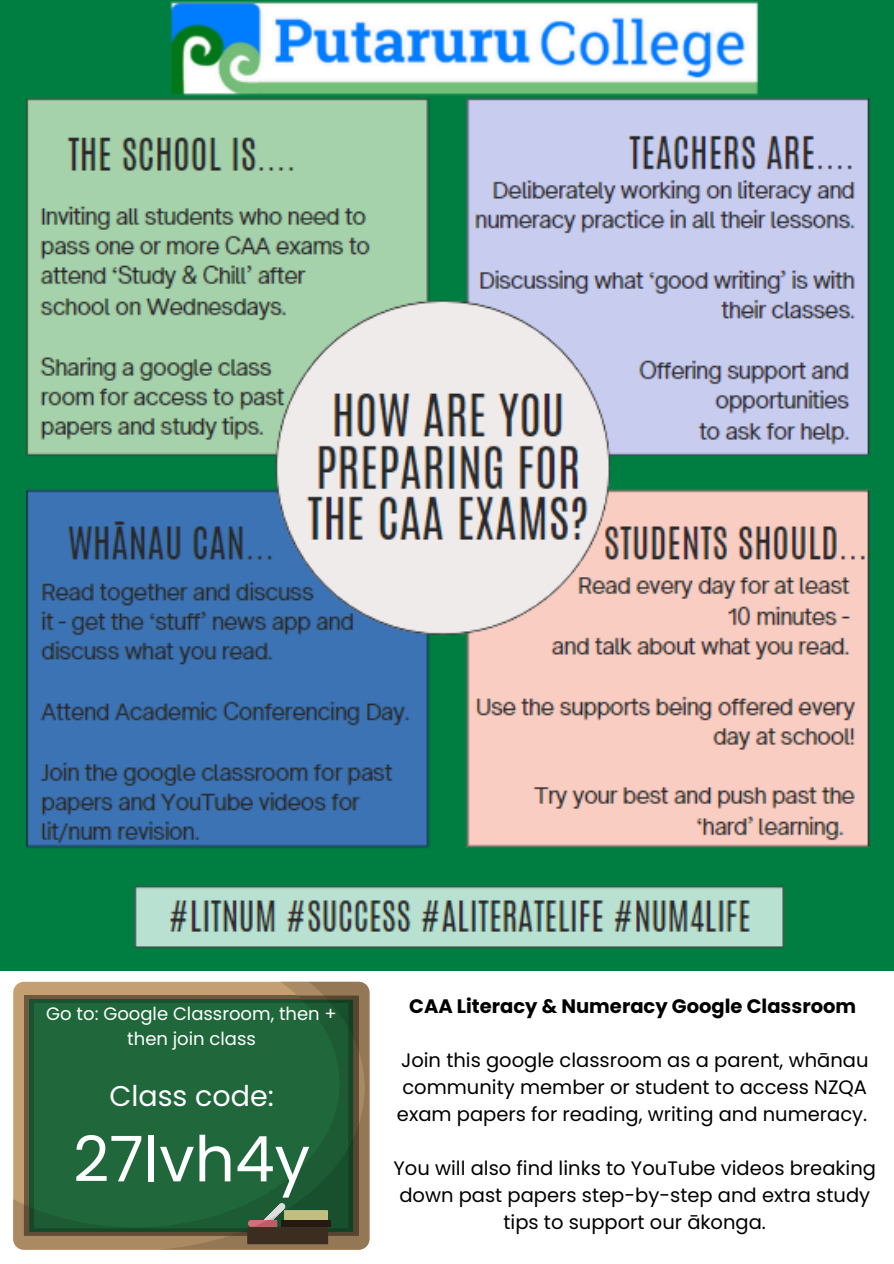
<style>
.page{position:relative;width:894px;height:1264px;background:#fff}
.page>*{position:absolute;margin:0;border:0;box-sizing:border-box;transform-origin:0 0}
.t1{font:63px "Poppins";color:#fff}
.t2{font:28.5px "Poppins";color:#fff}
.t3{font:19.5px/27px "Poppins";color:#000;text-align:justify}
.t4{font:700 19.5px "Poppins";color:#000}
.t5{font:18px/24.8px "Poppins";color:#fff;text-align:center}
</style>
<div class="page">
<img style="left:0;top:0;width:893px;height:970px">
<svg style="left:13px;top:981px;width:143px;height:268px;background:#ba996f"></svg>
<svg style="left:24px;top:995px;width:132px;height:240px;background:#66553b"></svg>
<svg style="left:29px;top:999px;width:127px;height:232px;background:#184f2c"></svg>
<div style="left:34px;top:1003px;width:122px;height:225px;background:#20683c"></div>
<svg style="left:156px;top:981px;width:213px;height:268px;background:#486f46"></svg>
<svg style="left:229px;top:995px;width:130px;height:249px;background:#285f38"></svg>
<p class="t5" style="left:46px;top:1001px;width:292px">Go to: Google Classroom, then + then join class</p>
<p class="t2" style="left:109px;top:1075px;width:166px">Class code:</p>
<p class="t1" style="left:73px;top:1115px;width:238px">27lvh4y</p>
<h1 class="t4" style="left:409px;top:992px;width:448px">CAA Literacy &amp; Numeracy Google Classroom</h1>
<h2 class="t3" style="left:397px;top:1046px;width:473px">Join this google classroom as a parent, whānau community member or student to access NZQA exam papers for reading, writing and numeracy.</h2>
<p class="t3" style="left:393px;top:1154px;width:484px;text-align:center">You will also find links to YouTube videos breaking down past papers step-by-step and extra study tips to support our ākonga.</p>
</div>
